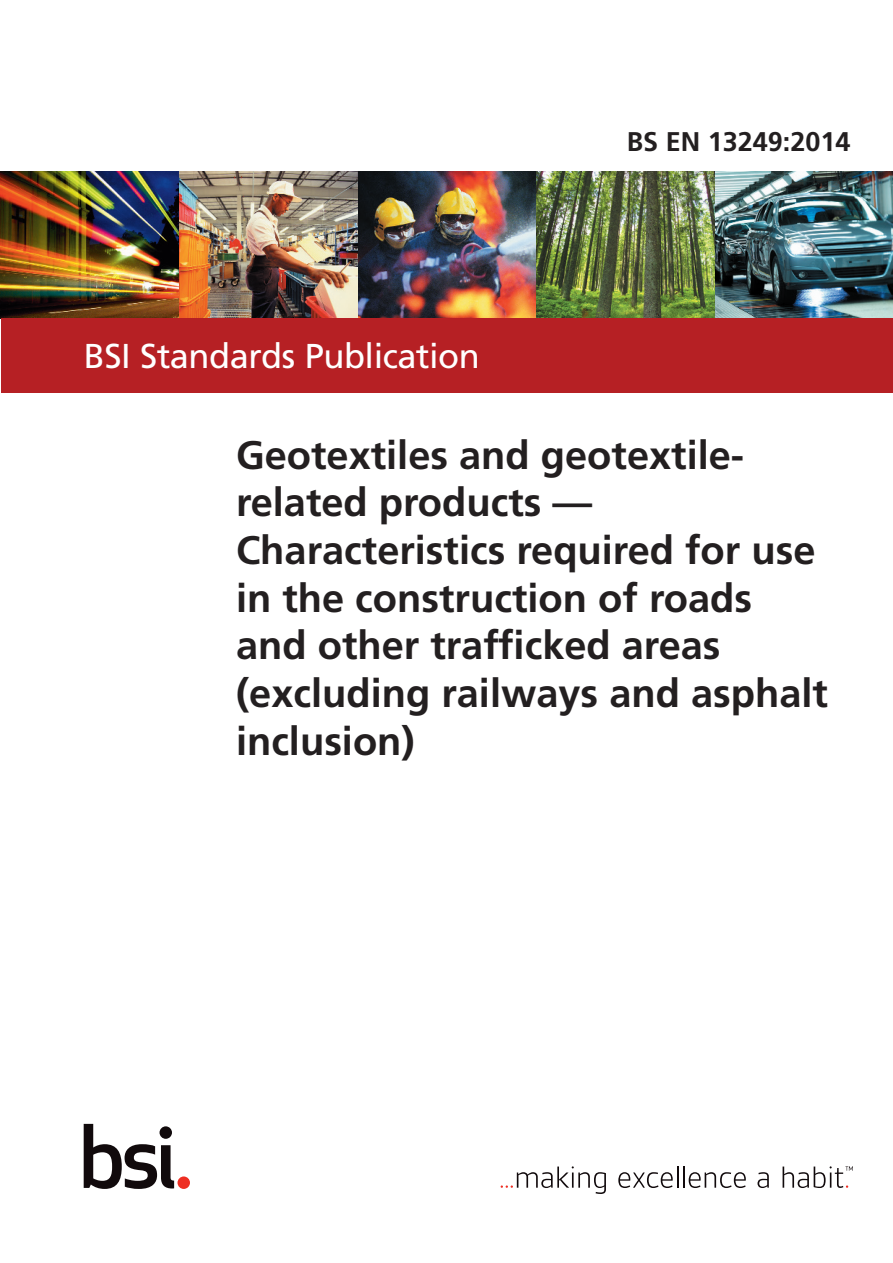
<style>
.page{position:relative;width:893px;height:1263px;background:#fff}
.page>*{position:absolute;margin:0;border:0;box-sizing:border-box;transform-origin:0 0}
.t1{font:700 39.75px/47.7px "Frutiger";color:#231f20}
.t2{font:34.5px "Frutiger LT Std";letter-spacing:-.015em;color:#fff}
.t3{font:700 27px "Frutiger";color:#231f20}
</style>
<div class="page">
<img style="left:1px;top:172px;width:179px;height:146px">
<img style="left:180px;top:172px;width:178px;height:146px">
<img style="left:358px;top:172px;width:179px;height:146px">
<img style="left:537px;top:172px;width:178px;height:146px">
<img style="left:715px;top:172px;width:178px;height:146px">
<div style="left:1px;top:318px;width:892px;height:75px;background:#b62024"></div>
<svg style="left:501px;top:1166px;width:105px;height:28px"></svg>
<svg style="left:618px;top:1166px;width:60px;height:22px"></svg>
<hr style="left:683px;top:1166px;width:2px;height:22px;background:#110a0c">
<svg style="left:689px;top:1172px;width:57px;height:16px"></svg>
<svg style="left:757px;top:1172px;width:12px;height:16px"></svg>
<svg style="left:783px;top:1166px;width:70px;height:22px"></svg>
<svg style="left:84px;top:1124px;width:90px;height:65px"></svg>
<div style="left:178px;top:1176px;width:12px;height:13px;background:#ee2e22;border-radius:50%"></div>
<p class="t2" style="left:84px;top:336px;width:397px">BSI Standards Publication</p>
<p class="t3" style="left:627px;top:126px;width:225px">BS EN 13249:2014</p>
<p class="t1" style="left:236px;top:431px;width:593px">Geotextiles and geotextile&shy;related products —<br>Characteristics required for use in the construction of roads and other trafficked areas (excluding railways and asphalt inclusion)</p>
</div>
